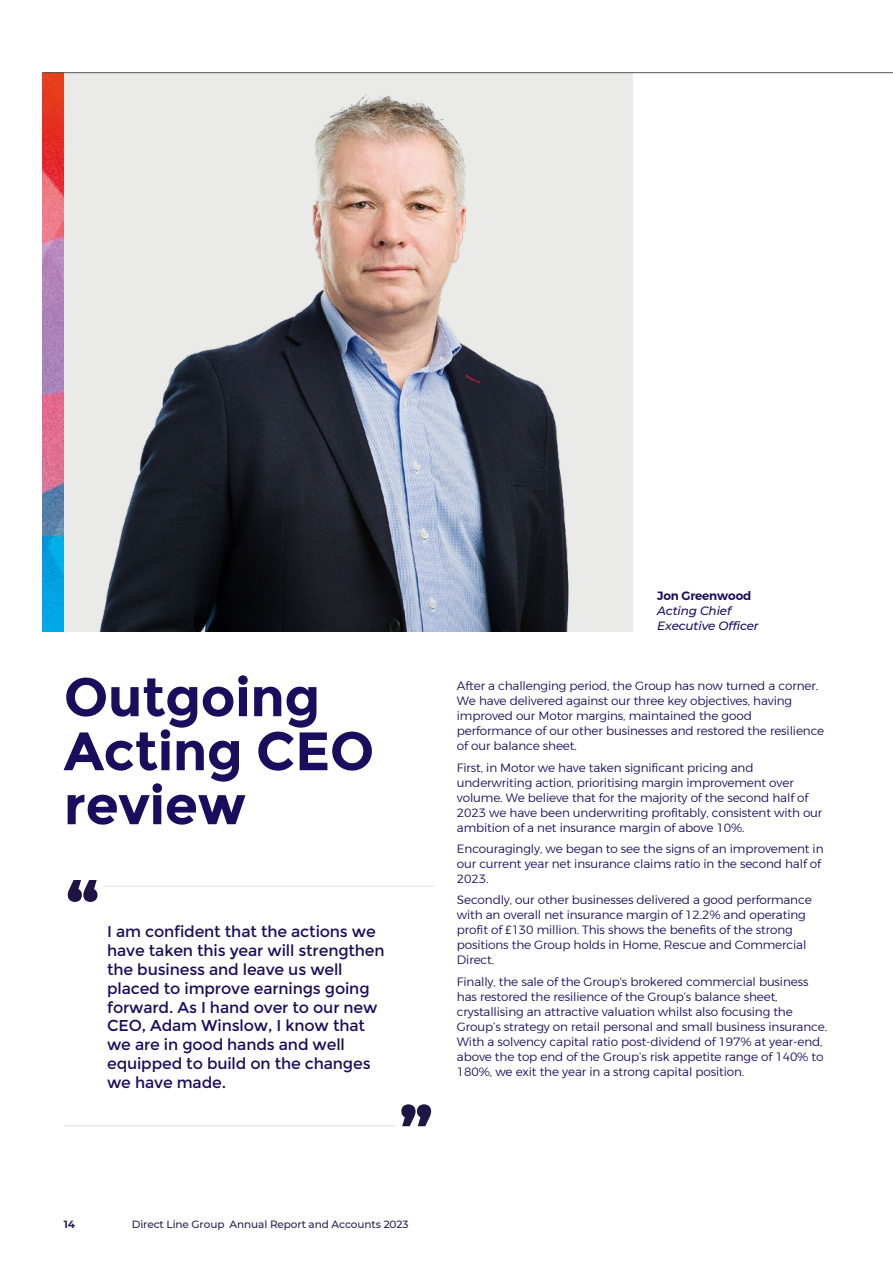
<style>
.page{position:relative;width:893px;height:1263px;background:#fff}
.page>*{position:absolute;margin:0;border:0;box-sizing:border-box;transform-origin:0 0}
.t1{font:700 54px/54px "Montserrat";letter-spacing:-.01em;color:#1b0d5e}
.t2{font:15.75px/18.9px "Montserrat";letter-spacing:-.01em;color:#1b0d5e}
.t3{font:300 12px/15px "Montserrat";letter-spacing:-.01em;color:#1b0d5e}
.t4{font:italic 500 12px/15px "Montserrat";letter-spacing:-.01em;color:#1b0d5e}
.t5{font:700 12px "Montserrat Semi";letter-spacing:-.01em;color:#1b0d5e}
.t6{font:500 10.5px "Montserrat";letter-spacing:-.01em;color:#272057}
.t7{font:500 10.5px "Montserrat";letter-spacing:-.01em;color:#1b0d5e}
.t8{font:700 10.5px "Montserrat";color:#272057}
.s1{color:#1b0d5e}
</style>
<div class="page">
<svg style="left:68px;top:880px;width:29px;height:22px"></svg>
<svg style="left:401px;top:1104px;width:30px;height:22px"></svg>
<hr style="left:103px;top:886px;width:332px;height:1px;background:#e2e2e2">
<hr style="left:64px;top:1125px;width:332px;height:1px;background:#e2e2e2">
<img style="left:43px;top:73px;width:21px;height:558px">
<svg style="left:64px;top:73px;width:568px;height:558px;background:#a4a2a4"></svg>
<hr style="left:43px;top:72px;width:850px;height:1px;background:#5b5755">
<h1 class="t1" style="left:64px;top:670px;width:312px">Outgoing<br>Acting CEO review</h1>
<p class="t2" style="left:107px;top:922px;width:279px">I am confident that the actions we have taken this year will strengthen the business and leave us well placed to improve earnings going forward. As I hand over to our new<br>CEO, Adam Winslow, I know that we are in good hands and well equipped to build on the changes we have made.</p>
<p class="t5" style="left:657px;top:587px;width:96px">Jon Greenwood</p>
<p class="t4" style="left:657px;top:603px;width:103px">Acting Chief<br>Executive Officer</p>
<p class="t3" style="left:457px;top:678px;width:369px">After a challenging period, the Group has now turned a corner.<br>We have delivered against our three key objectives, having improved our Motor margins, maintained the good performance of our other businesses and restored the resilience of our balance sheet.</p>
<p class="t3" style="left:457px;top:759px;width:367px">First, in Motor we have taken significant pricing and underwriting action, prioritising margin improvement over volume. We believe that for the majority of the second half of 2023 we have been underwriting profitably, consistent with our ambition of a net insurance margin of above 10%.</p>
<p class="t3" style="left:457px;top:841px;width:368px">Encouragingly, we began to see the signs of an improvement in our current year net insurance claims ratio in the second half of<br>2023.</p>
<p class="t3" style="left:457px;top:892px;width:356px">Secondly, our other businesses delivered a good performance with an overall net insurance margin of 12.2% and operating profit of £130 million. This shows the benefits of the strong positions the Group holds in Home, Rescue and Commercial Direct.</p>
<p class="t3" style="left:457px;top:974px;width:372px">Finally, the sale of the Group's brokered commercial business has restored the resilience of the Group’s balance sheet, crystallising an attractive valuation whilst also focusing the Group’s strategy on retail personal and small business insurance.<br>With a solvency capital ratio post-dividend of 197% at year-end, above the top end of the Group’s risk appetite range of 140% to 180%, we exit the year in a strong capital position.</p>
<p class="t8" style="left:64px;top:1216px;width:16px">14<span class="s1">14</span></p>
<p class="t6" style="left:127px;top:1217px;width:99px"><span class="s1">D</span>Direct Line Group</p>
<p class="t6" style="left:136px;top:1217px;width:274px"><span class="s1">irect Line Group A</span>Annual Report and Accounts 2023</p>
<p class="t7" style="left:233px;top:1219px;width:173px">nnual Report and Accounts 2023</p>
</div>
